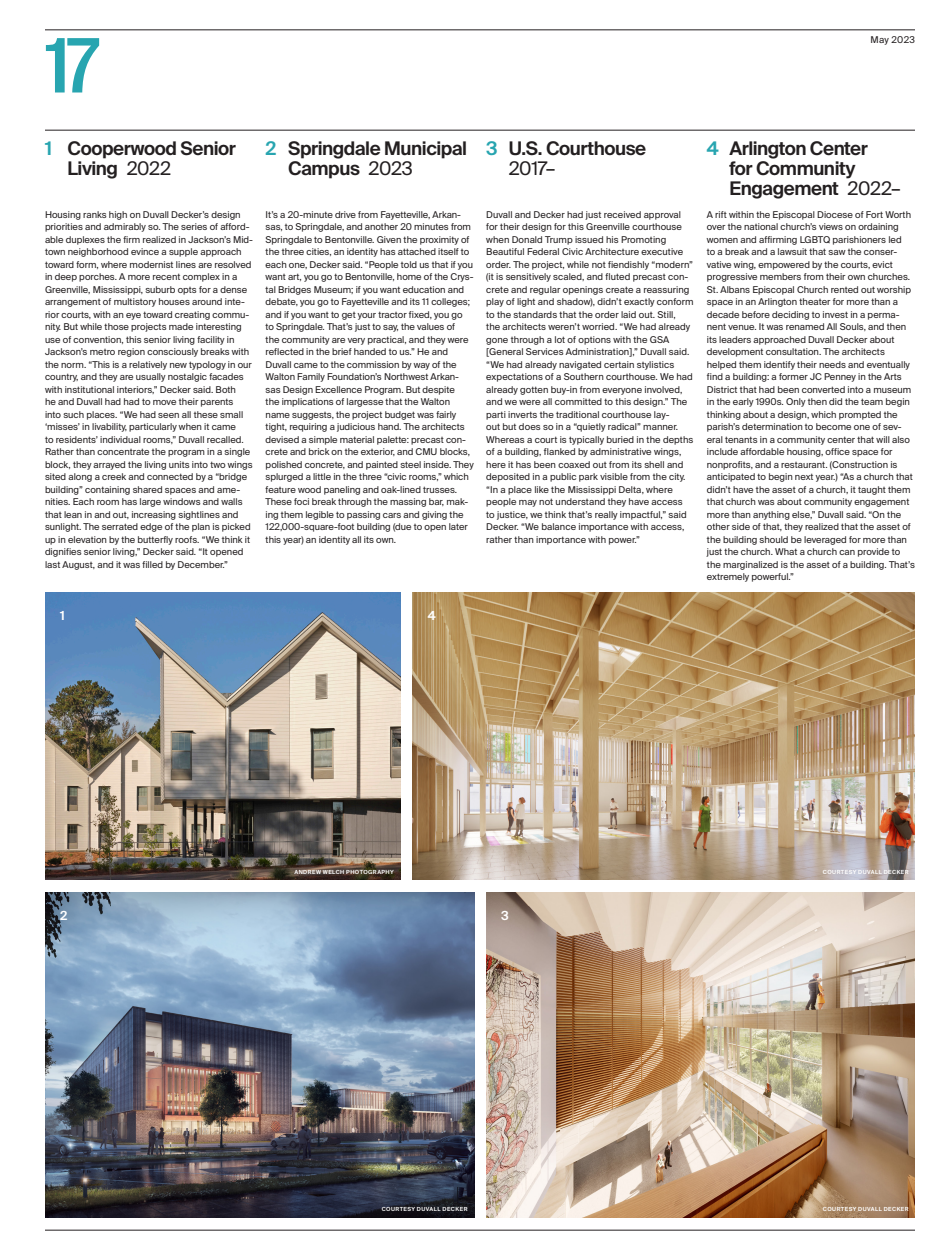
<style>
.page{position:relative;width:945px;height:1260px;background:#fff}
.page>*{position:absolute;margin:0;border:0;box-sizing:border-box;transform-origin:0 0}
.section{font:600 75px "Suisse Intl Cond";color:#28a5b0}
.subheader_-_sans{font:600 18.75px/20px "Suisse Intl";letter-spacing:-.025em;color:#231f20}
.dek_-_sans{font:600 12.5px "Suisse Intl";color:#fff}
.body_-_sans{font:9.38px/12.5px "Suisse Intl";color:#231f20}
.credit{font:600 5.62px "Suisse Intl";letter-spacing:.08em;color:#fff}
.s1{color:#28a5b0}
.s2{font-weight:400}
</style>
<div class="page">
<hr style="left:45px;top:30px;width:870px;height:1px;background:#231f20">
<hr style="left:45px;top:1230px;width:870px;height:1px;background:#231f20">
<hr style="left:45px;top:130px;width:870px;height:1px;background:#231f20">
<img style="left:45px;top:593px;width:355px;height:287px">
<img style="left:486px;top:892px;width:429px;height:326px">
<img style="left:45px;top:892px;width:429px;height:326px">
<img style="left:413px;top:593px;width:502px;height:287px">
<p class="section" style="left:45px;top:22px;width:56px">17</p>
<p class="body_-_sans" style="left:871px;top:33px;width:46px">May 2023</p>
<p class="subheader_-_sans" style="left:68px;top:139px;width:170px;text-indent:-22px"><span class="s1">1</span> Cooperwood Senior<br>Living <span class="s2">2022</span></p>
<p class="body_-_sans" style="left:45px;top:208px;width:210px">Housing ranks high on Duvall Decker’s design priorities and admirably so. The series of afford&shy;able duplexes the firm realized in Jackson’s Mid&shy;town neighborhood evince a supple approach toward form, where modernist lines are resolved in deep porches. A more recent complex in a Greenville, Mississippi, suburb opts for a dense arrangement of multistory houses around inte&shy;rior courts, with an eye toward creating commu&shy;nity. But while those projects made interesting use of convention, this senior living facility in Jackson’s metro region consciously breaks with the norm. “This is a relatively new typology in our country, and they are usually nostalgic facades with institutional interiors,” Decker said. Both<br>he and Duvall had had to move their parents<br>into such places. “We had seen all these small ‘misses’ in livability, particularly when it came<br>to residents’ individual rooms,” Duvall recalled.<br>Rather than concentrate the program in a single block, they arrayed the living units into two wings sited along a creek and connected by a “bridge building” containing shared spaces and ame&shy;nities. Each room has large windows and walls that lean in and out, increasing sightlines and sunlight. The serrated edge of the plan is picked up in elevation by the butterfly roofs. “We think it dignifies senior living,” Decker said. “It opened last August, and it was filled by December.”</p>
<p class="subheader_-_sans" style="left:288px;top:139px;width:181px;text-indent:-22px"><span class="s1">2</span> Springdale Municipal<br>Campus <span class="s2">2023</span></p>
<p class="body_-_sans" style="left:266px;top:208px;width:210px">It’s a 20-minute drive from Fayetteville, Arkan&shy;sas, to Springdale, and another 20 minutes from Springdale to Bentonville. Given the proximity of the three cities, an identity has attached itself to each one, Decker said. “People told us that if you want art, you go to Bentonville, home of the Crys&shy;tal Bridges Museum; if you want education and debate, you go to Fayetteville and its 11 colleges; and if you want to get your tractor fixed, you go<br>to Springdale. That’s just to say, the values of<br>the community are very practical, and they were reflected in the brief handed to us.” He and Duvall came to the commission by way of the Walton Family Foundation’s Northwest Arkan&shy;sas Design Excellence Program. But despite<br>the implications of largesse that the Walton name suggests, the project budget was fairly tight, requiring a judicious hand. The architects devised a simple material palette: precast con&shy;crete and brick on the exterior, and CMU blocks, polished concrete, and painted steel inside. They splurged a little in the three “civic rooms,” which feature wood paneling and oak-lined trusses.<br>These foci break through the massing bar, mak&shy;ing them legible to passing cars and giving the 122,000-square-foot building (due to open later this year) an identity all its own.</p>
<p class="subheader_-_sans" style="left:509px;top:139px;width:139px;text-indent:-22px"><span class="s1">3</span> U.S. Courthouse<br><span class="s2">2017–</span></p>
<p class="body_-_sans" style="left:486px;top:208px;width:209px">Duvall and Decker had just received approval for their design for this Greenville courthouse when Donald Trump issued his Promoting Beautiful Federal Civic Architecture executive order. The project, while not fiendishly “modern” (it is sensitively scaled, and fluted precast con&shy;crete and regular openings create a reassuring play of light and shadow), didn’t exactly conform to the standards that the order laid out. Still,<br>the architects weren’t worried. “We had already gone through a lot of options with the GSA [General Services Administration],” Duvall said. “We had already navigated certain stylistics expectations of a Southern courthouse. We had already gotten buy-in from everyone involved, and we were all committed to this design.” The parti inverts the traditional courthouse lay-<br>out but does so in a “quietly radical” manner.<br>Whereas a court is typically buried in the depths of a building, flanked by administrative wings, here it has been coaxed out from its shell and deposited in a public park visible from the city. “In a place like the Mississippi Delta, where people may not understand they have access to justice, we think that’s really impactful,” said Decker. “We balance importance with access, rather than importance with power.”</p>
<p class="dek_-_sans" style="left:60px;top:608px;width:6px">1</p>
<p class="dek_-_sans" style="left:428px;top:608px;width:9px">4</p>
<p class="subheader_-_sans" style="left:729px;top:139px;width:173px;text-indent:-22px"><span class="s1">4</span> Arlington Center<br>for Community<br>Engagement <span class="s2">2022–</span></p>
<p class="body_-_sans" style="left:707px;top:208px;width:210px">A rift within the Episcopal Diocese of Fort Worth over the national church’s views on ordaining women and affirming LGBTQ parishioners led<br>to a break and a lawsuit that saw the conser&shy;vative wing, empowered by the courts, evict progressive members from their own churches.<br>St. Albans Episcopal Church rented out worship space in an Arlington theater for more than a decade before deciding to invest in a perma&shy;nent venue. It was renamed All Souls, and then its leaders approached Duvall Decker about development consultation. The architects helped them identify their needs and eventually find a building: a former JC Penney in the Arts District that had been converted into a museum in the early 1990s. Only then did the team begin thinking about a design, which prompted the parish’s determination to become one of sev&shy;eral tenants in a community center that will also include affordable housing, office space for nonprofits, and a restaurant. (Construction is anticipated to begin next year.) “As a church that didn’t have the asset of a church, it taught them that church was about community engagement more than anything else,” Duvall said. “On the other side of that, they realized that the asset of the building should be leveraged for more than just the church. What a church can provide to the marginalized is the asset of a building. That’s extremely powerful.”</p>
<p class="credit" style="left:294px;top:869px;width:101px">ANDREW WELCH PHOTOGRAPHY</p>
<p class="credit" style="left:823px;top:869px;width:87px">COURTESY DUVALL DECKER</p>
<p class="dek_-_sans" style="left:60px;top:908px;width:9px">2</p>
<p class="dek_-_sans" style="left:501px;top:908px;width:9px">3</p>
<p class="credit" style="left:382px;top:1206px;width:87px">COURTESY DUVALL DECKER</p>
<p class="credit" style="left:823px;top:1206px;width:87px">COURTESY DUVALL DECKER</p>
</div>
